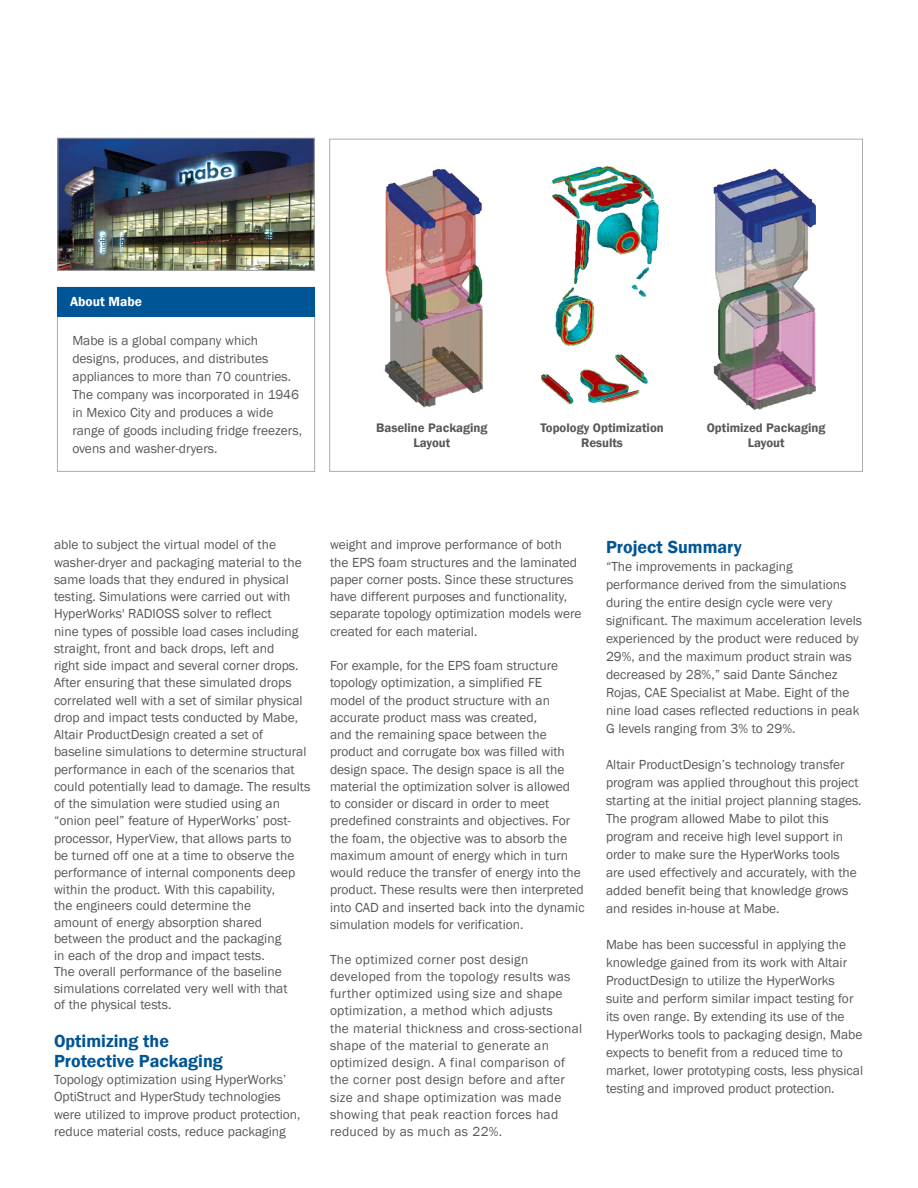
<style>
.page{position:relative;width:918px;height:1188px;background:#fff}
.page>*{position:absolute;margin:0;border:0;box-sizing:border-box;transform-origin:0 0}
.body{font:600 18px "Franklin Gothic";color:#005595}
.Subhead_II{font:600 18px "Franklin Gothic";color:#005595}
.body-2{font:13.5px/17.2px "Franklin Gothic";color:#57585a}
.body-3{font:13.5px/17.2px "Franklin Gothic";letter-spacing:.02em;color:#57585a}
.body-4{font:600 13.5px "Franklin Gothic";color:#fff}
.body-5{font:600 12.75px/15px "Franklin Gothic";color:#57585a;text-align:center}
</style>
<div class="page">
<div style="left:57px;top:287px;width:258px;height:185px;border:1px solid #aaabac"></div>
<div style="left:57px;top:287px;width:258px;height:30px;background:#005596"></div>
<img style="left:384px;top:169px;width:99px;height:239px">
<img style="left:541px;top:166px;width:119px;height:239px">
<img style="left:713px;top:168px;width:103px;height:242px">
<img style="left:59px;top:140px;width:254px;height:129px">
<div style="left:57px;top:138px;width:258px;height:133px;border:1px solid #aaabac"></div>
<p class="body-4" style="left:70px;top:294px;width:74px">About Mabe</p>
<p class="body-2" style="left:72px;top:331px;width:231px;line-height:18px">Mabe is a global company which designs, produces, and distributes appliances to more than 70 countries.<br>The company was incorporated in 1946 in Mexico City and produces a wide range of goods including fridge freezers, ovens and washer-dryers.</p>
<p class="body-5" style="left:376px;top:421px;width:113px">Baseline Packaging<br>Layout</p>
<p class="body-5" style="left:540px;top:421px;width:125px">Topology Optimization<br>Results</p>
<p class="body-5" style="left:707px;top:421px;width:120px">Optimized Packaging<br>Layout</p>
<p class="body-2" style="left:54px;top:537px;width:258px">able to subject the virtual model of the washer-dryer and packaging material to the same loads that they endured in physical testing. Simulations were carried out with HyperWorks' RADIOSS solver to reflect<br>nine types of possible load cases including straight, front and back drops, left and<br>right side impact and several corner drops.<br>After ensuring that these simulated drops correlated well with a set of similar physical drop and impact tests conducted by Mabe, Altair ProductDesign created a set of baseline simulations to determine structural performance in each of the scenarios that could potentially lead to damage. The results of the simulation were studied using an “onion peel” feature of HyperWorks’ post&shy;processor, HyperView, that allows parts to<br>be turned off one at a time to observe the performance of internal components deep within the product. With this capability,</p>
<p class="body-2" style="left:54px;top:897px;width:199px">the engineers could determine the</p>
<p class="body-2" style="left:54px;top:914px;width:235px;line-height:16.5px">amount of energy absorption shared between the product and the packaging in each of the drop and impact tests.<br>The overall performance of the baseline simulations correlated very well with that</p>
<p class="body-2" style="left:54px;top:996px;width:119px">of the physical tests.</p>
<p class="body" style="left:54px;top:1030px;width:117px">Optimizing the</p>
<p class="Subhead_II" style="left:54px;top:1050px;width:170px">Protective Packaging</p>
<p class="body-2" style="left:54px;top:1071px;width:248px">Topology optimization using HyperWorks’ OptiStruct and HyperStudy technologies were utilized to improve product protection, reduce material costs, reduce packaging</p>
<p class="body-2" style="left:330px;top:537px;width:253px">weight and improve performance of both the EPS foam structures and the laminated paper corner posts. Since these structures have different purposes and functionality, separate topology optimization models were created for each material.</p>
<p class="body-2" style="left:330px;top:657px;width:256px">For example, for the EPS foam structure topology optimization, a simplified FE<br>model of the product structure with an accurate product mass was created,<br>and the remaining space between the product and corrugate box was filled with design space. The design space is all the material the optimization solver is allowed<br>to consider or discard in order to meet predefined constraints and objectives. For the foam, the objective was to absorb the maximum amount of energy which in turn would reduce the transfer of energy into the product. These results were then interpreted into CAD and inserted back into the dynamic simulation models for verification.</p>
<p class="body-3" style="left:330px;top:951px;width:242px">The optimized corner post design developed from the topology results was further optimized using size and shape optimization, a method which adjusts</p>
<p class="body-3" style="left:330px;top:1020px;width:254px">the material thickness and cross-sectional</p>
<p class="body-3" style="left:330px;top:1037px;width:237px">shape of the material to generate an optimized design. A final comparison of</p>
<p class="body-3" style="left:330px;top:1071px;width:237px">the corner post design before and after size and shape optimization was made showing that peak reaction forces had reduced by as much as 22%.</p>
<p class="body" style="left:606px;top:536px;width:137px">Project Summary</p>
<p class="body-2" style="left:606px;top:557px;width:258px;line-height:18px">“The improvements in packaging performance derived from the simulations during the entire design cycle were very significant. The maximum acceleration levels experienced by the product were reduced by 29%, and the maximum product strain was decreased by 28%,” said Dante Sánchez Rojas, CAE Specialist at Mabe. Eight of the nine load cases reflected reductions in peak G levels ranging from 3% to 29%.</p>
<p class="body-2" style="left:606px;top:755px;width:257px;line-height:18px">Altair ProductDesign’s technology transfer program was applied throughout this project starting at the initial project planning stages.<br>The program allowed Mabe to pilot this program and receive high level support in order to make sure the HyperWorks tools are used effectively and accurately, with the added benefit being that knowledge grows and resides in-house at Mabe.</p>
<p class="body-2" style="left:606px;top:935px;width:259px;line-height:18px">Mabe has been successful in applying the knowledge gained from its work with Altair ProductDesign to utilize the HyperWorks suite and perform similar impact testing for its oven range. By extending its use of the HyperWorks tools to packaging design, Mabe expects to benefit from a reduced time to market, lower prototyping costs, less physical testing and improved product protection.</p>
</div>
